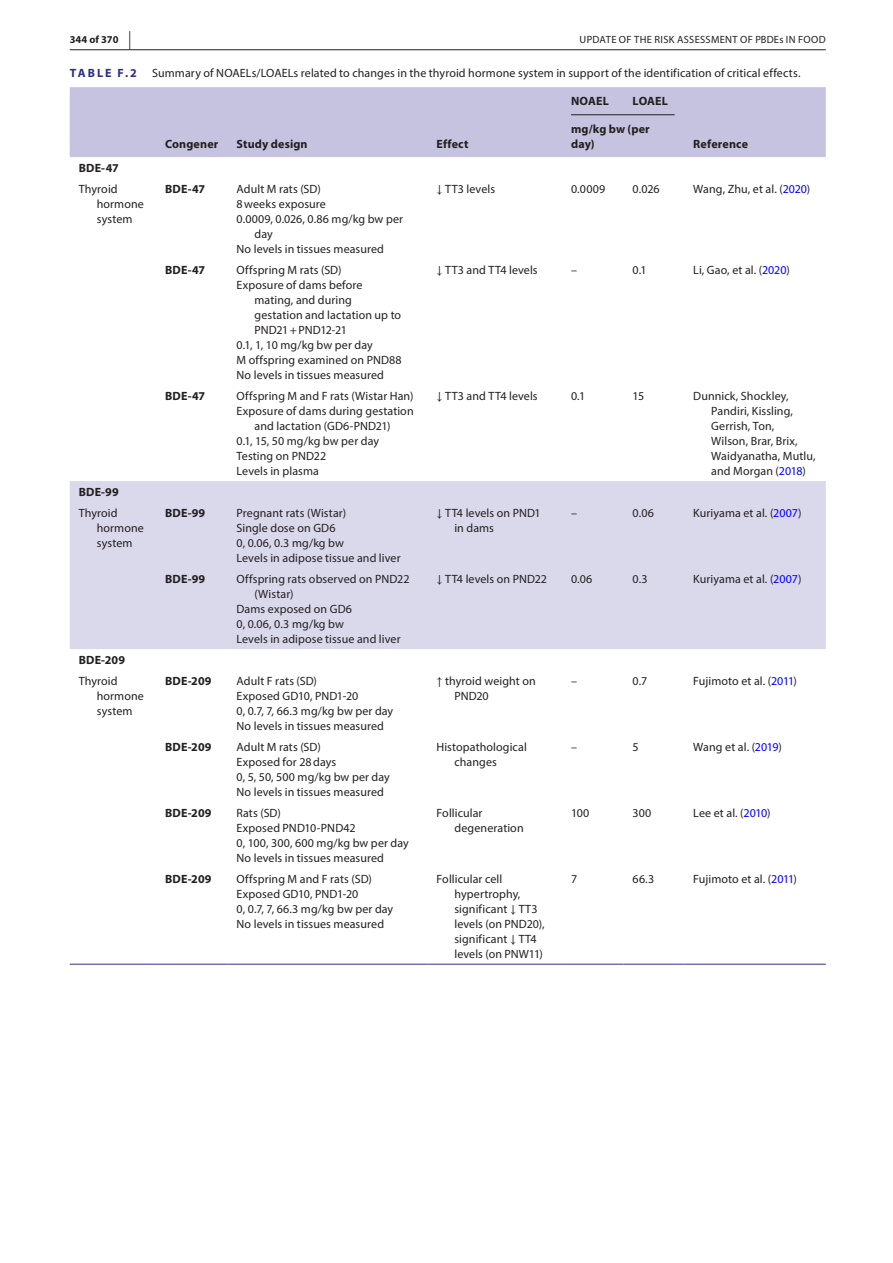
<style>
.page{position:relative;width:893px;height:1263px;background:#fff}
.page>*{position:absolute;margin:0;border:0;box-sizing:border-box;transform-origin:0 0}
.t1{font:12px/15px "Myriad Pro";letter-spacing:.005em;color:#231f20}
.t2{font:700 12px/15px "Myriad Pro";letter-spacing:.015em;color:#231f20}
.t3{font:12px "Myriad Pro";letter-spacing:-.025em;color:#231f20}
.t4{font:700 12px "Myriad Pro";letter-spacing:.165em;color:#2e2e8d}
.t5{font:10.5px "Myriad Pro";letter-spacing:.03em;color:#231f20}
.t6{font:700 10.5px "Myriad Pro";color:#231f20}
.s1{font-size:18.6px}
.s2{font-family:"STIX"}
.s3{color:#00f}
</style>
<div class="page">
<hr style="left:70px;top:49px;width:756px;height:1px;background:#231f20">
<div style="left:70px;top:87px;width:756px;height:70px;background:#c5c3df"></div>
<div style="left:70px;top:481px;width:756px;height:168px;background:#dad8eb"></div>
<hr style="left:70px;top:964px;width:86px;height:1px;background:#2e2e8d">
<hr style="left:156px;top:964px;width:72px;height:1px;background:#2e2e8d">
<hr style="left:228px;top:964px;width:199px;height:1px;background:#2e2e8d">
<hr style="left:427px;top:964px;width:135px;height:1px;background:#2e2e8d">
<hr style="left:562px;top:964px;width:62px;height:1px;background:#2e2e8d">
<hr style="left:624px;top:964px;width:60px;height:1px;background:#2e2e8d">
<hr style="left:684px;top:964px;width:142px;height:1px;background:#2e2e8d">
<hr style="left:571px;top:114px;width:104px;height:1px;background:#231f20">
<p class="t6" style="left:70px;top:32px;width:63px">344 of 370 <span class="s1">|</span></p>
<p class="t5" style="left:580px;top:33px;width:248px">UPDATE OF THE RISK ASSESSMENT OF PBDEs IN FOOD</p>
<p class="t4" style="left:70px;top:66px;width:69px">TABLE F.2</p>
<p class="t1" style="left:152px;top:66px;width:650px">Summary of NOAELs/LOAELs related to changes in the thyroid hormone system in support of the identification of critical effects.</p>
<p class="t2" style="left:165px;top:136px;width:55px">Congener</p>
<p class="t2" style="left:237px;top:136px;width:73px">Study design</p>
<p class="t2" style="left:436px;top:136px;width:34px">Effect</p>
<p class="t2" style="left:571px;top:93px;width:39px">NOAEL</p>
<p class="t2" style="left:633px;top:93px;width:37px">LOAEL</p>
<p class="t2" style="left:571px;top:121px;width:80px">mg/kg bw (per day)</p>
<p class="t2" style="left:693px;top:136px;width:56px">Reference</p>
<p class="t2" style="left:79px;top:160px;width:42px">BDE-47</p>
<p class="t1" style="left:97px;top:181px;width:49px;text-indent:-18px">Thyroid hormone system</p>
<p class="t2" style="left:165px;top:181px;width:42px">BDE-47</p>
<p class="t1" style="left:237px;top:181px;width:86px">Adult M rats (SD)</p>
<p class="t1" style="left:237px;top:196px;width:91px">8weeks exposure</p>
<p class="t1" style="left:237px;top:211px;width:168px">0.0009, 0.026, 0.86 mg/kg bw per</p>
<p class="t1" style="left:255px;top:226px;width:20px">day</p>
<p class="t1" style="left:237px;top:241px;width:149px">No levels in tissues measured</p>
<p class="t2" style="left:165px;top:262px;width:42px">BDE-47</p>
<p class="t1" style="left:237px;top:262px;width:106px">Offspring M rats (SD)</p>
<p class="t1" style="left:237px;top:277px;width:127px">Exposure of dams before</p>
<p class="t1" style="left:255px;top:292px;width:99px">mating, and during</p>
<p class="t1" style="left:255px;top:307px;width:148px">gestation and lactation up to</p>
<p class="t3" style="left:255px;top:323px;width:94px">PND21+PND12-21</p>
<p class="t1" style="left:237px;top:337px;width:138px">0.1, 1, 10 mg/kg bw per day</p>
<p class="t1" style="left:237px;top:352px;width:167px">M offspring examined on PND88</p>
<p class="t1" style="left:237px;top:367px;width:149px">No levels in tissues measured</p>
<p class="t2" style="left:165px;top:388px;width:42px">BDE-47</p>
<p class="t1" style="left:237px;top:388px;width:178px">Offspring M and F rats (Wistar Han)</p>
<p class="t1" style="left:237px;top:403px;width:179px">Exposure of dams during gestation</p>
<p class="t1" style="left:255px;top:418px;width:137px">and lactation (GD6-PND21)</p>
<p class="t1" style="left:237px;top:433px;width:144px">0.1, 15, 50 mg/kg bw per day</p>
<p class="t1" style="left:237px;top:448px;width:91px">Testing on PND22</p>
<p class="t1" style="left:237px;top:463px;width:84px">Levels in plasma</p>
<p class="t1" style="left:436px;top:181px;width:60px"><span class="s2">↓</span> TT3 levels</p>
<p class="t1" style="left:571px;top:181px;width:36px">0.0009</p>
<p class="t1" style="left:633px;top:181px;width:28px">0.026</p>
<p class="t1" style="left:693px;top:181px;width:119px">Wang, Zhu, et al. (<span class="s3">2020</span>)</p>
<p class="t1" style="left:436px;top:262px;width:103px"><span class="s2">↓</span> TT3 and TT4 levels</p>
<p class="t1" style="left:571px;top:262px;width:7px">–</p>
<p class="t1" style="left:633px;top:262px;width:16px">0.1</p>
<p class="t1" style="left:693px;top:262px;width:98px">Li, Gao, et al. (<span class="s3">2020</span>)</p>
<p class="t1" style="left:436px;top:388px;width:103px"><span class="s2">↓</span> TT3 and TT4 levels</p>
<p class="t1" style="left:571px;top:388px;width:16px">0.1</p>
<p class="t1" style="left:633px;top:388px;width:13px">15</p>
<p class="t1" style="left:711px;top:388px;width:106px;text-indent:-18px">Dunnick, Shockley,<br>Pandiri, Kissling,<br>Gerrish, Ton,<br>Wilson, Brar, Brix,<br>Waidyanatha, Mutlu, and Morgan (<span class="s3">2018</span>)</p>
<p class="t2" style="left:79px;top:484px;width:42px">BDE-99</p>
<p class="t1" style="left:97px;top:505px;width:49px;text-indent:-18px">Thyroid hormone system</p>
<p class="t2" style="left:165px;top:505px;width:42px">BDE-99</p>
<p class="t1" style="left:237px;top:505px;width:166px">Pregnant rats (Wistar)<br>Single dose on GD6<br>0, 0.06, 0.3 mg/kg bw<br>Levels in adipose tissue and liver</p>
<p class="t1" style="left:454px;top:505px;width:88px;text-indent:-18px"><span class="s2">↓</span> TT4 levels on PND1 in dams</p>
<p class="t1" style="left:571px;top:505px;width:7px">–</p>
<p class="t1" style="left:633px;top:505px;width:23px">0.06</p>
<p class="t1" style="left:693px;top:505px;width:110px">Kuriyama et al. (<span class="s3">2007</span>)</p>
<p class="t2" style="left:165px;top:571px;width:42px">BDE-99</p>
<p class="t1" style="left:237px;top:571px;width:175px">Offspring rats observed on PND22</p>
<p class="t1" style="left:255px;top:586px;width:41px">(Wistar)</p>
<p class="t1" style="left:237px;top:601px;width:117px">Dams exposed on GD6</p>
<p class="t1" style="left:237px;top:616px;width:109px">0, 0.06, 0.3 mg/kg bw</p>
<p class="t1" style="left:237px;top:631px;width:166px">Levels in adipose tissue and liver</p>
<p class="t1" style="left:436px;top:571px;width:112px"><span class="s2">↓</span> TT4 levels on PND22</p>
<p class="t1" style="left:571px;top:571px;width:23px">0.06</p>
<p class="t1" style="left:633px;top:571px;width:17px">0.3</p>
<p class="t1" style="left:693px;top:571px;width:110px">Kuriyama et al. (<span class="s3">2007</span>)</p>
<p class="t2" style="left:79px;top:652px;width:48px">BDE-209</p>
<p class="t1" style="left:97px;top:673px;width:49px;text-indent:-18px">Thyroid hormone system</p>
<p class="t2" style="left:165px;top:673px;width:48px">BDE-209</p>
<p class="t1" style="left:237px;top:673px;width:158px">Adult F rats (SD)<br>Exposed GD10, PND1-20<br>0, 0.7, 7, 66.3 mg/kg bw per day<br>No levels in tissues measured</p>
<p class="t1" style="left:454px;top:673px;width:83px;text-indent:-18px"><span class="s2">↑</span> thyroid weight on<br>PND20</p>
<p class="t1" style="left:571px;top:673px;width:7px">–</p>
<p class="t1" style="left:633px;top:673px;width:16px">0.7</p>
<p class="t1" style="left:693px;top:673px;width:105px">Fujimoto et al. (<span class="s3">2011</span>)</p>
<p class="t2" style="left:165px;top:739px;width:48px">BDE-209</p>
<p class="t1" style="left:237px;top:739px;width:155px">Adult M rats (SD)<br>Exposed for 28days<br>0, 5, 50, 500 mg/kg bw per day<br>No levels in tissues measured</p>
<p class="t1" style="left:454px;top:739px;width:74px;text-indent:-18px">Histopathological changes</p>
<p class="t1" style="left:571px;top:739px;width:7px">–</p>
<p class="t1" style="left:633px;top:739px;width:8px">5</p>
<p class="t1" style="left:693px;top:739px;width:90px">Wang et al. (<span class="s3">2019</span>)</p>
<p class="t2" style="left:165px;top:805px;width:48px">BDE-209</p>
<p class="t1" style="left:237px;top:805px;width:174px">Rats (SD)<br>Exposed PND10-PND42<br>0, 100, 300, 600 mg/kg bw per day<br>No levels in tissues measured</p>
<p class="t1" style="left:454px;top:805px;width:71px;text-indent:-18px">Follicular degeneration</p>
<p class="t1" style="left:571px;top:805px;width:20px">100</p>
<p class="t1" style="left:633px;top:805px;width:20px">300</p>
<p class="t1" style="left:693px;top:805px;width:79px">Lee et al. (<span class="s3">2010</span>)</p>
<p class="t2" style="left:165px;top:871px;width:48px">BDE-209</p>
<p class="t1" style="left:237px;top:871px;width:158px">Offspring M and F rats (SD)<br>Exposed GD10, PND1-20<br>0, 0.7, 7, 66.3 mg/kg bw per day<br>No levels in tissues measured</p>
<p class="t1" style="left:454px;top:871px;width:92px;text-indent:-18px">Follicular cell hypertrophy, significant <span class="s2">↓</span> TT3 levels (on PND20), significant <span class="s2">↓</span> TT4 levels (on PNW11)</p>
<p class="t1" style="left:571px;top:871px;width:8px">7</p>
<p class="t1" style="left:633px;top:871px;width:23px">66.3</p>
<p class="t1" style="left:693px;top:871px;width:105px">Fujimoto et al. (<span class="s3">2011</span>)</p>
</div>
